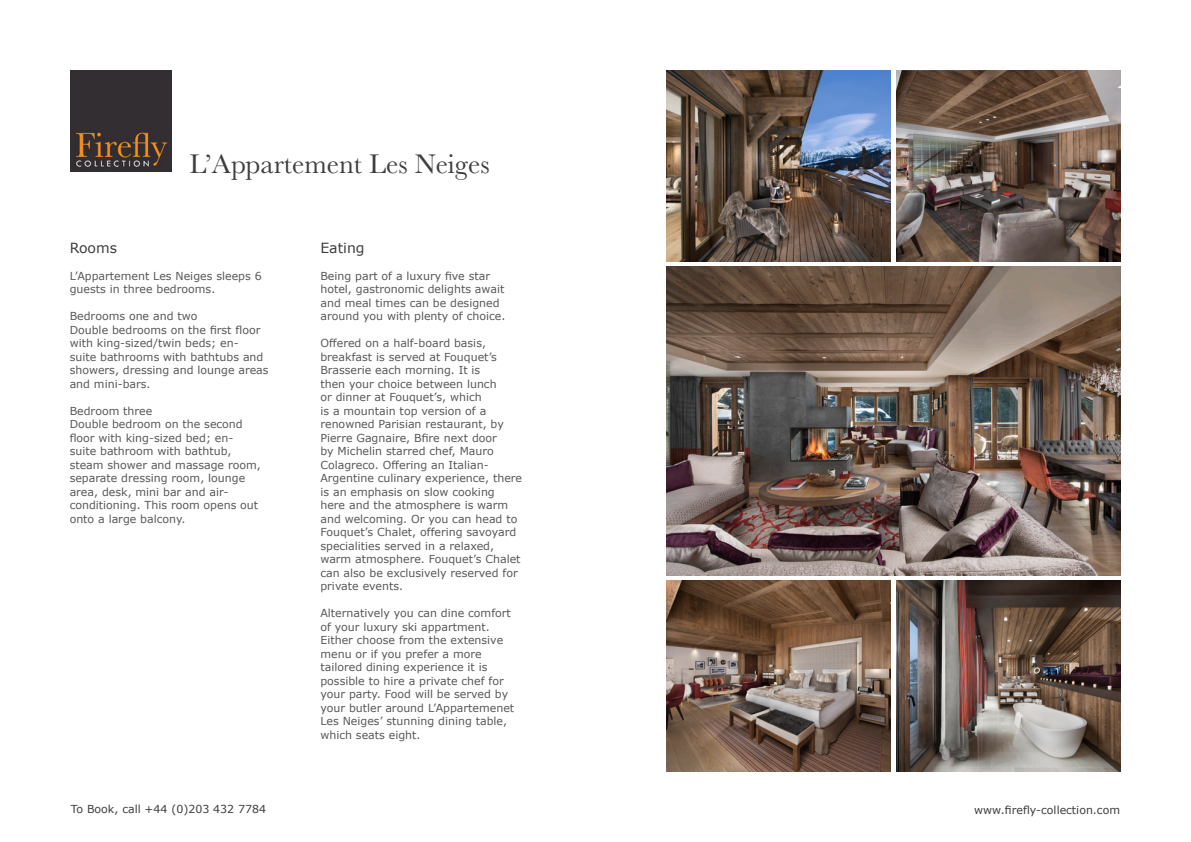
<style>
.page{position:relative;width:1191px;height:842px;background:#fff}
.page>*{position:absolute;margin:0;border:0;box-sizing:border-box;transform-origin:0 0}
.t1{font:28px "Baskerville";color:#3e3e3f}
.t2{font:14px "Verdana";color:#3e3e3f}
.t3{font:11px/13.5px "Verdana";color:#57585a}
.t4{font:11px "Verdana";color:#3e3e3f}
</style>
<div class="page">
<img style="left:71px;top:71px;width:101px;height:101px">
<img style="left:666px;top:267px;width:454px;height:308px">
<img style="left:666px;top:71px;width:224px;height:190px">
<img style="left:896px;top:71px;width:224px;height:190px">
<img style="left:666px;top:581px;width:224px;height:190px">
<img style="left:896px;top:581px;width:224px;height:190px">
<p class="t1" style="left:190px;top:146px;width:302px">L’Appartement Les Neiges</p>
<p class="t2" style="left:70px;top:239px;width:49px">Rooms</p>
<p class="t3" style="left:70px;top:269px;width:193px">L’Appartement Les Neiges sleeps 6 guests in three bedrooms.</p>
<p class="t3" style="left:70px;top:310px;width:129px">Bedrooms one and two</p>
<p class="t3" style="left:70px;top:323px;width:200px">Double bedrooms on the first floor with king-sized/twin beds; en-<br>suite bathrooms with bathtubs and showers, dressing and lounge areas and mini-bars.</p>
<p class="t3" style="left:70px;top:404px;width:84px">Bedroom three</p>
<p class="t3" style="left:70px;top:418px;width:193px">Double bedroom on the second floor with king-sized bed; en&shy;suite bathroom with bathtub, steam shower and massage room, separate dressing room, lounge area, desk, mini bar and air&shy;conditioning. This room opens out onto a large balcony.</p>
<p class="t4" style="left:71px;top:802px;width:197px">To Book, call +44 (0)203 432 7784</p>
<p class="t2" style="left:320px;top:239px;width:46px">Eating</p>
<p class="t3" style="left:320px;top:269px;width:186px">Being part of a luxury five star hotel, gastronomic delights await and meal times can be designed around you with plenty of choice.</p>
<p class="t3" style="left:320px;top:337px;width:203px">Offered on a half-board basis, breakfast is served at Fouquet’s<br>Brasserie each morning. It is<br>then your choice between lunch<br>or dinner at Fouquet’s, which<br>is a mountain top version of a renowned Parisian restaurant, by<br>Pierre Gagnaire, Bfire next door<br>by Michelin starred chef, Mauro<br>Colagreco. Offering an Italian-<br>Argentine culinary experience, there is an emphasis on slow cooking here and the atmosphere is warm and welcoming. Or you can head to<br>Fouquet’s Chalet, offering savoyard specialities served in a relaxed, warm atmosphere. Fouquet’s Chalet can also be exclusively reserved for private events.</p>
<p class="t3" style="left:320px;top:607px;width:195px">Alternatively you can dine comfort of your luxury ski appartment.<br>Either choose from the extensive menu or if you prefer a more tailored dining experience it is possible to hire a private chef for your party. Food will be served by your butler around L’Appartemenet<br>Les Neiges’ stunning dining table, which seats eight.</p>
<p class="t4" style="left:974px;top:803px;width:147px">www.firefly-collection.com</p>
</div>
